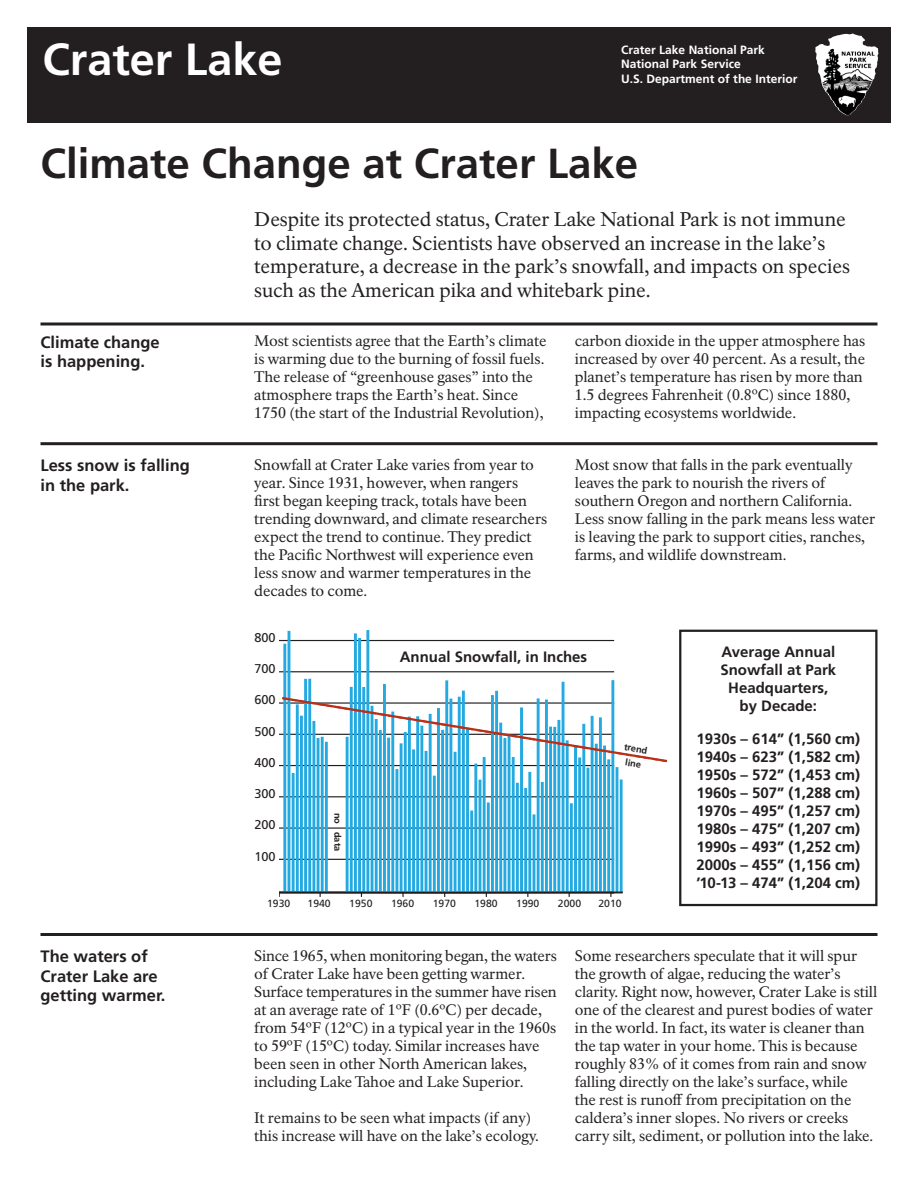
<style>
.page{position:relative;width:918px;height:1188px;background:#fff}
.page>*{position:absolute;margin:0;border:0;box-sizing:border-box;transform-origin:0 0}
.t1{font:700 45px "Frutiger LT Std";color:#fff}
.t2{font:700 42px "Frutiger LT Std";color:#231f20}
.t3{font:19.5px/23.4px "NPS Rawlinson OT";letter-spacing:-.005em;color:#231f20}
.t4{font:700 16.5px/19.8px "Frutiger LT Std";color:#231f20}
.t5{font:15.9px "Myriad Pro";color:#231f20}
.t6{font:15px/18px "NPS Rawlinson OT";letter-spacing:-.005em;color:#231f20}
.t7{font:700 15px/18px "Frutiger LT Std";color:#231f20;text-align:center}
.t8{font:12.75px "Frutiger LT Std";color:#231f20}
.t9{font:700 12px "Frutiger LT Std";color:#fff}
.t10{font:10.5px "Frutiger LT Std";color:#231f20}
.t11{font:700 9.3px "Frutiger LT Std";color:#231f20}
</style>
<div class="page">
<div style="left:27px;top:27px;width:864px;height:95px;background:#231f20"></div>
<img style="left:815px;top:33px;width:45px;height:82px">
<hr style="left:40px;top:322px;width:838px;height:3px;background:#231f20">
<hr style="left:40px;top:442px;width:838px;height:3px;background:#231f20">
<hr style="left:40px;top:933px;width:838px;height:3px;background:#231f20">
<div style="left:679px;top:630px;width:199px;height:276px;border:2px solid #231f20"></div>
<svg style="left:279px;top:631px;width:389px;height:266px"></svg>
<p class="t1" style="left:42px;top:33px;width:242px">Crater Lake</p>
<p class="t9" style="left:621px;top:42px;width:145px">Crater Lake National Park</p>
<p class="t9" style="left:621px;top:57px;width:121px">National Park Service</p>
<p class="t9" style="left:621px;top:71px;width:178px">U.S. Department of the Interior</p>
<p class="t2" style="left:40px;top:138px;width:599px">Climate Change at Crater Lake</p>
<p class="t3" style="left:254px;top:208px;width:597px">Despite its protected status, Crater Lake National Park is not immune to climate change. Scientists have observed an increase in the lake’s temperature, a decrease in the park’s snowfall, and impacts on species such as the American pika and whitebark pine.</p>
<p class="t4" style="left:40px;top:332px;width:121px">Climate change is happening.</p>
<p class="t6" style="left:254px;top:332px;width:294px">Most scientists agree that the Earth’s climate is warming due to the burning of fossil fuels.<br>The release of “greenhouse gases” into the atmosphere traps the Earth’s heat. Since 1750 (the start of the Industrial Revolution),</p>
<p class="t6" style="left:575px;top:332px;width:292px">carbon dioxide in the upper atmosphere has increased by over 40 percent. As a result, the planet’s temperature has risen by more than 1.5 degrees Fahrenheit (0.8ºC) since 1880, impacting ecosystems worldwide.</p>
<p class="t4" style="left:40px;top:455px;width:151px">Less snow is falling in the park.</p>
<p class="t6" style="left:254px;top:456px;width:295px">Snowfall at Crater Lake varies from year to year. Since 1931, however, when rangers first began keeping track, totals have been trending downward, and climate researchers expect the trend to continue. They predict the Pacific Northwest will experience even less snow and warmer temperatures in the decades to come.</p>
<p class="t6" style="left:575px;top:456px;width:302px">Most snow that falls in the park eventually leaves the park to nourish the rivers of southern Oregon and northern California.<br>Less snow falling in the park means less water is leaving the park to support cities, ranches, farms, and wildlife downstream.</p>
<p class="t4" style="left:40px;top:946px;width:127px">The waters of<br>Crater Lake are getting warmer.</p>
<p class="t8" style="left:254px;top:630px;width:23px">800</p>
<p class="t8" style="left:254px;top:661px;width:23px">700</p>
<p class="t8" style="left:254px;top:692px;width:23px">600</p>
<p class="t8" style="left:254px;top:724px;width:23px">500</p>
<p class="t5" style="left:247px;top:743px;width:26px">700</p>
<p class="t5" style="left:247px;top:747px;width:26px">800</p>
<p class="t8" style="left:254px;top:755px;width:23px">400</p>
<p class="t5" style="left:247px;top:775px;width:26px">100</p>
<p class="t5" style="left:254px;top:784px;width:10px">0</p>
<p class="t8" style="left:254px;top:786px;width:23px">300</p>
<p class="t7" style="left:400px;top:647px;width:189px">Annual Snowfall, in Inches</p>
<p class="t11" style="left:625px;top:741px;width:25px;rotate:10deg">trend</p>
<p class="t11" style="left:626px;top:757px;width:17px;rotate:10deg">line</p>
<p class="t11" style="left:343px;top:813px;width:40px;rotate:90deg">no data</p>
<p class="t8" style="left:254px;top:818px;width:23px">200</p>
<p class="t8" style="left:254px;top:849px;width:23px">100</p>
<p class="t10" style="left:267px;top:897px;width:25px">1930</p>
<p class="t10" style="left:308px;top:897px;width:25px">1940</p>
<p class="t10" style="left:349px;top:897px;width:25px">1950</p>
<p class="t10" style="left:391px;top:897px;width:25px">1960</p>
<p class="t10" style="left:433px;top:897px;width:25px">1970</p>
<p class="t10" style="left:474px;top:897px;width:25px">1980</p>
<p class="t10" style="left:516px;top:897px;width:25px">1990</p>
<p class="t10" style="left:558px;top:897px;width:25px">2000</p>
<p class="t10" style="left:598px;top:897px;width:25px">2010</p>
<p class="t7" style="left:720px;top:643px;width:117px">Average Annual<br>Snowfall at Park<br>Headquarters,</p>
<p class="t7" style="left:740px;top:697px;width:79px">by Decade:</p>
<p class="t7" style="left:696px;top:730px;width:165px">1930s – 614” (1,560 cm)</p>
<p class="t7" style="left:696px;top:748px;width:165px">1940s – 623” (1,582 cm)</p>
<p class="t7" style="left:696px;top:766px;width:165px">1950s – 572” (1,453 cm)</p>
<p class="t7" style="left:696px;top:784px;width:165px">1960s – 507” (1,288 cm)</p>
<p class="t7" style="left:696px;top:802px;width:165px">1970s – 495” (1,257 cm)</p>
<p class="t7" style="left:696px;top:820px;width:165px">1980s – 475” (1,207 cm)</p>
<p class="t7" style="left:696px;top:838px;width:165px">1990s – 493” (1,252 cm)</p>
<p class="t7" style="left:696px;top:856px;width:165px">2000s – 455” (1,156 cm)</p>
<p class="t7" style="left:696px;top:874px;width:165px">’10-13 – 474” (1,204 cm)</p>
<p class="t6" style="left:254px;top:947px;width:304px">Since 1965, when monitoring began, the waters of Crater Lake have been getting warmer.<br>Surface temperatures in the summer have risen at an average rate of 1ºF (0.6ºC) per decade, from 54ºF (12ºC) in a typical year in the 1960s to 59ºF (15ºC) today. Similar increases have been seen in other North American lakes, including Lake Tahoe and Lake Superior.</p>
<p class="t6" style="left:254px;top:1109px;width:286px">It remains to be seen what impacts (if any) this increase will have on the lake’s ecology.</p>
<p class="t6" style="left:575px;top:947px;width:304px">Some researchers speculate that it will spur the growth of algae, reducing the water’s clarity. Right now, however, Crater Lake is still one of the clearest and purest bodies of water in the world. In fact, its water is cleaner than the tap water in your home. This is because roughly 83% of it comes from rain and snow falling directly on the lake’s surface, while<br>the rest is runoff from precipitation on the caldera’s inner slopes. No rivers or creeks carry silt, sediment, or pollution into the lake.</p>
</div>
